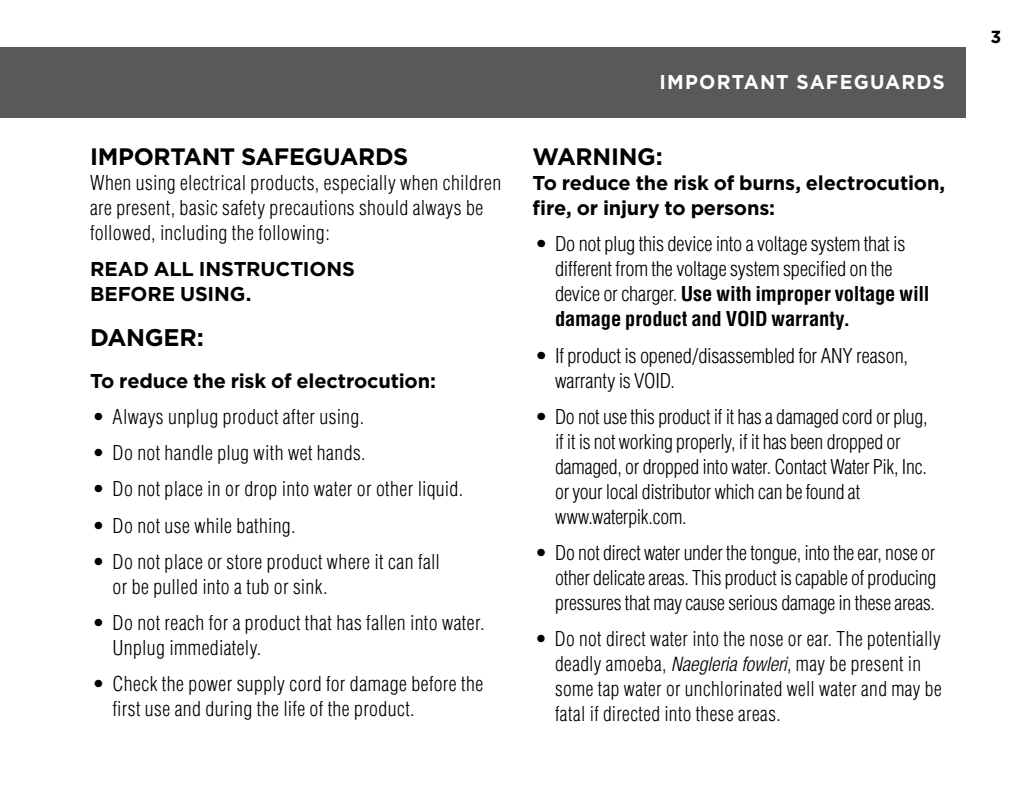
<style>
.page{position:relative;width:1035px;height:810px;background:#fff}
.page>*{position:absolute;margin:0;border:0;box-sizing:border-box;transform-origin:0 0}
.t1{font:700 24px "Gotham";letter-spacing:-.015em;color:#000}
.t2{font:700 23.75px "Gotham";letter-spacing:-.015em;color:#000}
.t3{font:300 condensed 20px/25px "Helvetica";letter-spacing:.015em;color:#000}
.t4{font:300 condensed 20px/25px "Helvetica";letter-spacing:-.01em;color:#000}
.t5{font:700 20px/25px "Gotham";letter-spacing:-.01em;color:#000}
.t6{font:300 condensed 20px/25px "Helvetica";letter-spacing:-.005em;color:#000}
.t7{font:700 20px "Gotham";letter-spacing:.055em;color:#fff;scale:.96 1}
.t8{font:700 17.5px "Gotham";color:#000}
.s1{font-weight:700}
.s2{font-family:"Helvetica Neue";font-style:italic}
</style>
<div class="page">
<div style="left:0;top:47px;width:966px;height:71px;background:#58595b"></div>
<p class="t2" style="left:90px;top:141px;width:320px">IMPORTANT SAFEGUARDS</p>
<p class="t3" style="left:90px;top:170px;width:413px">When using electrical products, especially when children are present, basic safety precautions should always be followed, including the following:</p>
<p class="t5" style="left:90px;top:257px;width:266px">READ ALL INSTRUCTIONS<br>BEFORE USING.</p>
<p class="t1" style="left:90px;top:322px;width:115px">DANGER:</p>
<p class="t5" style="left:90px;top:368px;width:348px">To reduce the risk of electrocution:</p>
<p class="t3" style="left:92px;top:404px;width:273px">• Always unplug product after using.</p>
<p class="t3" style="left:93px;top:440px;width:275px">• Do not handle plug with wet hands.</p>
<p class="t3" style="left:93px;top:477px;width:372px">• Do not place in or drop into water or other liquid.</p>
<p class="t3" style="left:93px;top:513px;width:205px">• Do not use while bathing.</p>
<p class="t3" style="left:113px;top:549px;width:329px;text-indent:-20px">• Do not place or store product where it can fall or be pulled into a tub or sink.</p>
<p class="t3" style="left:113px;top:610px;width:373px;text-indent:-20px">• Do not reach for a product that has fallen into water.<br>Unplug immediately.</p>
<p class="t3" style="left:113px;top:672px;width:372px;text-indent:-20px">• Check the power supply cord for damage before the first use and during the life of the product.</p>
<p class="t7" style="left:660px;top:69px;width:299px">IMPORTANT SAFEGUARDS</p>
<p class="t2" style="left:532px;top:141px;width:132px">WARNING:</p>
<p class="t5" style="left:532px;top:171px;width:414px">To reduce the risk of burns, electrocution, fire, or injury to persons:</p>
<p class="t4" style="left:555px;top:232px;width:376px;text-indent:-20px">• Do not plug this device into a voltage system that is different from the voltage system specified on the device or charger. <span class="s1">Use with improper voltage will damage product and VOID warranty.</span></p>
<p class="t6" style="left:555px;top:343px;width:355px;text-indent:-20px">• If product is opened/disassembled for ANY reason, warranty is VOID.</p>
<p class="t4" style="left:555px;top:404px;width:374px;text-indent:-20px">• Do not use this product if it has a damaged cord or plug, if it is not working properly, if it has been dropped or damaged, or dropped into water. Contact Water Pik, Inc. or your local distributor which can be found at www.waterpik.com.</p>
<p class="t3" style="left:555px;top:540px;width:383px;text-align:justify;text-indent:-20px">• Do not direct water under the tongue, into the ear, nose or other delicate areas. This product is capable of producing pressures that may cause serious damage in these areas.</p>
<p class="t3" style="left:555px;top:627px;width:388px;text-indent:-20px">• Do not direct water into the nose or ear. The potentially deadly amoeba, <span class="s2">Naegleria fowleri</span>, may be present in some tap water or unchlorinated well water and may be fatal if directed into these areas.</p>
<p class="t8" style="left:990px;top:25px;width:12px">3</p>
</div>
